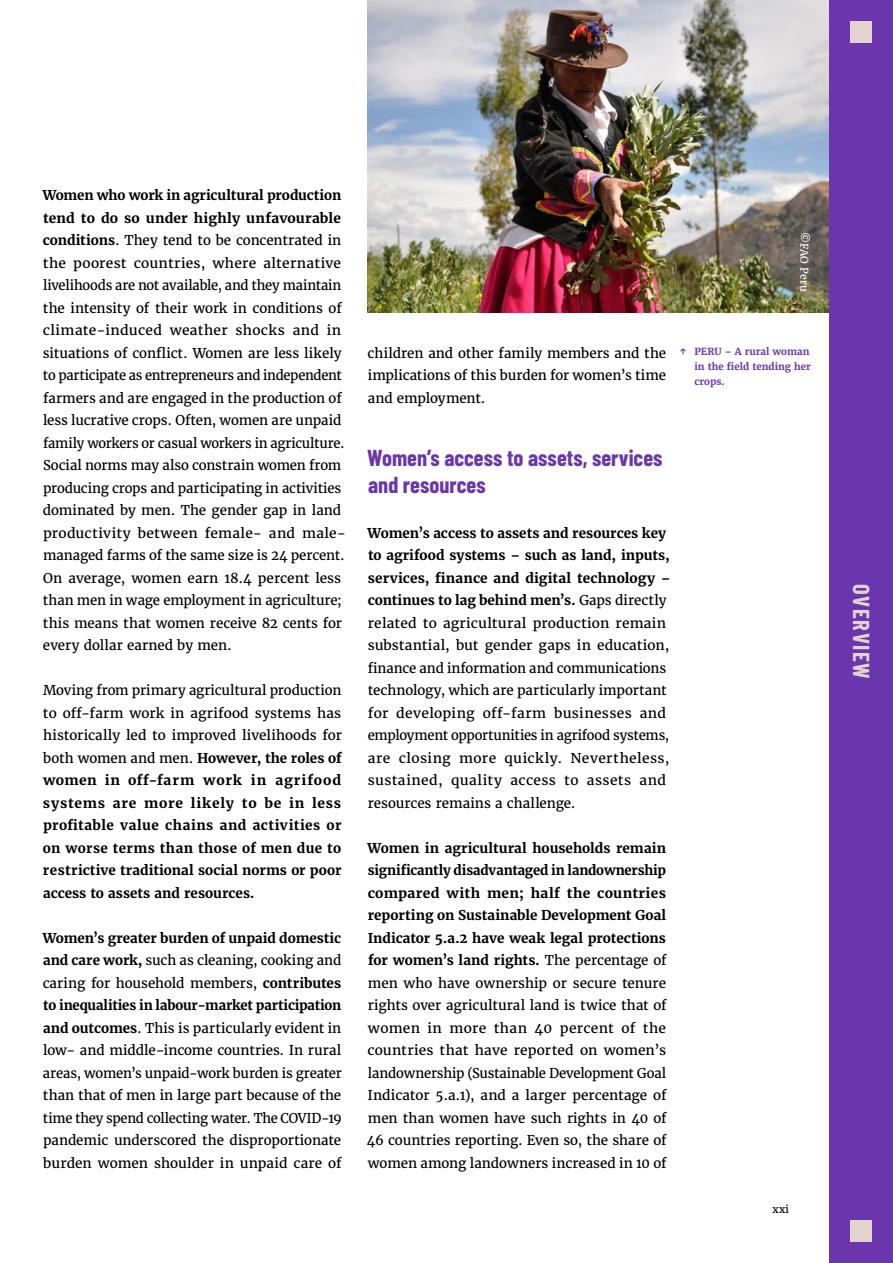
<style>
.page{position:relative;width:893px;height:1263px;background:#fff}
.page>*{position:absolute;margin:0;border:0;box-sizing:border-box;transform-origin:0 0}
.t1{font:700 22.5px/27px "Barlow Condensed";color:#6b36ad}
.t2{font:700 22.5px "Barlow Condensed";letter-spacing:.07em;color:#e1d4ce}
.t3{font:13.5px/22.5px "Merriweather";letter-spacing:-.005em;color:#000;text-align:justify}
.t4{font:700 13.5px/22.5px "Merriweather";color:#000;text-align:justify}
.t5{font:10.5px "Merriweather";color:#fff}
.t6{font:10.5px "Merriweather";color:#000}
.t7{font:700 9.75px/15px "Merriweather";color:#6b36ad}
.s1{font-weight:700}
.s2{font-weight:400}
</style>
<div class="page">
<img style="left:367px;top:0;width:462px;height:313px">
<div style="left:829px;top:0;width:64px;height:1263px;background:#6b36ad"></div>
<svg style="left:850px;top:1220px;width:22px;height:22px"></svg>
<svg style="left:850px;top:21px;width:22px;height:22px"></svg>
<p class="t3" style="left:43px;top:184px;width:305px;text-align:left"><span class="s1">Women who work in agricultural production tend to do so under highly unfavourable conditions</span>. They tend to be concentrated in the poorest countries, where alternative livelihoods are not available, and they maintain the intensity of their work in conditions of climate-induced weather shocks and in situations of conflict. Women are less likely to participate as entrepreneurs and independent farmers and are engaged in the production of less lucrative crops. Often, women are unpaid family workers or casual workers in agriculture.<br>Social norms may also constrain women from producing crops and participating in activities dominated by men. The gender gap in land productivity between female- and male&shy;managed farms of the same size is 24 percent.<br>On average, women earn 18.4 percent less than men in wage employment in agriculture; this means that women receive 82 cents for every dollar earned by men.</p>
<p class="t4" style="left:43px;top:679px;width:301px"><span class="s2">Moving from primary agricultural production to off-farm work in agrifood systems has historically led to improved livelihoods for both women and men.</span> However, the roles of women in off-farm work in agrifood systems are more likely to be in less profitable value chains and activities or on worse terms than those of men due to restrictive traditional social norms or poor access to assets and resources.</p>
<p class="t3" style="left:43px;top:926px;width:301px"><span class="s1">Women’s greater burden of unpaid domestic and care work,</span> such as cleaning, cooking and caring for household members, <span class="s1">contributes to inequalities in labour-market participation and outcomes</span>. This is particularly evident in low- and middle-income countries. In rural areas, women’s unpaid-work burden is greater than that of men in large part because of the time they spend collecting water. The COVID-19 pandemic underscored the disproportionate burden women shoulder in unpaid care of</p>
<p class="t5" style="left:811px;top:232px;width:61px;rotate:90deg">©FAO Peru</p>
<p class="t3" style="left:368px;top:341px;width:300px">children and other family members and the implications of this burden for women’s time and employment.</p>
<p class="t7" style="left:694px;top:344px;width:118px;text-indent:-15px">↑ PERU – A rural woman in the field tending her crops.</p>
<h1 class="t1" style="left:367px;top:443px;width:297px">Women’s access to assets, services and resources</h1>
<p class="t3" style="left:368px;top:521px;width:305px;text-align:left"><span class="s1">Women’s access to assets and resources key to agrifood systems – such as land, inputs, services, finance and digital technology – continues to lag behind men’s.</span> Gaps directly related to agricultural production remain substantial, but gender gaps in education, finance and information and communications technology, which are particularly important for developing off-farm businesses and employment opportunities in agrifood systems, are closing more quickly. Nevertheless, sustained, quality access to assets and resources remains a challenge.</p>
<p class="t3" style="left:367px;top:836px;width:301px"><span class="s1">Women in agricultural households remain significantly disadvantaged in landownership compared with men; half the countries reporting on Sustainable Development Goal Indicator 5.a.2 have weak legal protections for women’s land rights.</span> The percentage of men who have ownership or secure tenure rights over agricultural land is twice that of women in more than 40 percent of the countries that have reported on women’s landownership (Sustainable Development Goal Indicator 5.a.1), and a larger percentage of men than women have such rights in 40 of 46 countries reporting. Even so, the share of women among landowners increased in 10 of</p>
<p class="t6" style="left:772px;top:1202px;width:18px">xxi</p>
<h1 class="t2" style="left:877px;top:584px;width:96px;rotate:90deg">OVERVIEW</h1>
</div>
